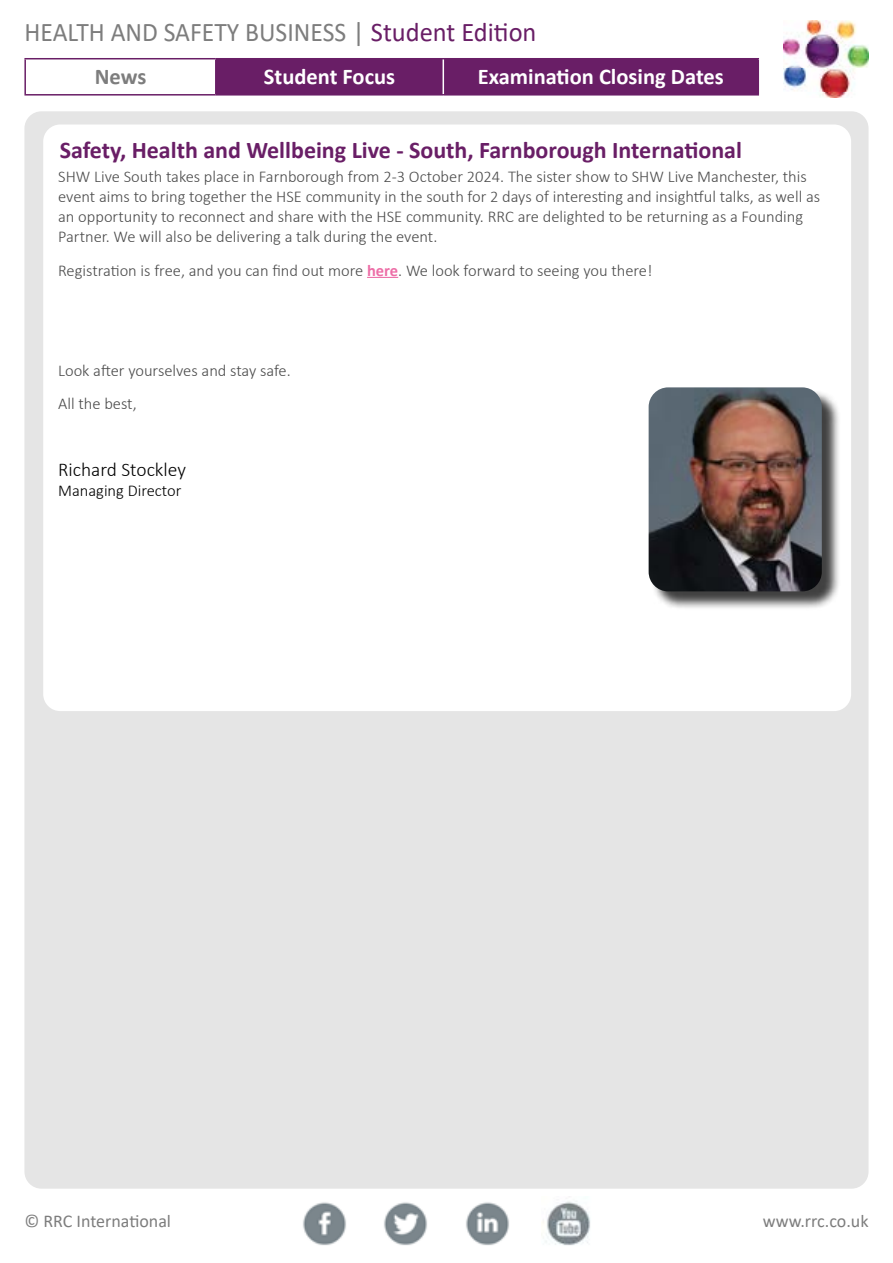
<style>
.page{position:relative;width:893px;height:1263px;background:#fff}
.page>*{position:absolute;margin:0;border:0;box-sizing:border-box;transform-origin:0 0}
.t1{font:27px "Calibri";color:#7d7d7d;scale:.95 1}
.t2{font:700 24px "Calibri";color:#691e66}
.t3{font:700 22.5px "Calibri";color:#fff}
.t4{font:700 22.5px "Calibri";color:#7d7d7d}
.t5{font:300 19.5px "Calibri";color:#000}
.t6{font:18px "Calibri";color:#7d7d7d}
.t7{font:300 16.5px/20.1px "Calibri";color:#4b4b4b}
.t8{font:300 16.5px "Calibri";color:#000}
.s1{color:#691e66}
.s2{font-weight:700;color:#ed6ea7}
</style>
<div class="page">
<img style="left:784px;top:20px;width:84px;height:77px">
<div style="left:24px;top:111px;width:844px;height:1078px;background:#e5e5e5;border-radius:17px"></div>
<div style="left:216px;top:59px;width:227px;height:36px;background:#691e66"></div>
<div style="left:443px;top:59px;width:315px;height:36px;background:#691e66"></div>
<hr style="left:24px;top:58px;width:192px;height:1px;background:#691e66">
<hr style="left:24px;top:59px;width:2px;height:35px;background:#691e66">
<hr style="left:216px;top:58px;width:227px;height:1px;background:#691e66">
<hr style="left:443px;top:58px;width:316px;height:1px;background:#691e66">
<hr style="left:757px;top:59px;width:2px;height:35px;background:#691e66">
<hr style="left:24px;top:94px;width:192px;height:2px;background:#691e66">
<hr style="left:216px;top:94px;width:227px;height:2px;background:#691e66">
<hr style="left:443px;top:94px;width:316px;height:2px;background:#691e66">
<hr style="left:443px;top:59px;width:1px;height:35px;background:#fff">
<hr style="left:215px;top:59px;width:2px;height:35px;background:#691e66">
<img style="left:303px;top:1202px;width:43px;height:43px">
<img style="left:384px;top:1202px;width:43px;height:43px">
<img style="left:466px;top:1202px;width:43px;height:44px">
<img style="left:542px;top:1196px;width:48px;height:50px">
<div style="left:43px;top:125px;width:808px;height:586px;background:#fff;border-radius:17px"></div>
<hr style="left:367px;top:277px;width:31px;height:1px;background:#ed6ea7">
<div style="left:651px;top:390px;width:189px;height:220px;background:#000;opacity:.75"></div>
<img style="left:649px;top:387px;width:173px;height:204px">
<h1 class="t1" style="left:24px;top:13px;width:540px">HEALTH AND SAFETY BUSINESS | <span class="s1">Student Edition</span></h1>
<h3 class="t4" style="left:95px;top:61px;width:53px">News</h3>
<h3 class="t3" style="left:264px;top:61px;width:133px">Student Focus</h3>
<h3 class="t3" style="left:478px;top:61px;width:248px">Examination Closing Dates</h3>
<h2 class="t2" style="left:60px;top:133px;width:684px">Safety, Health and Wellbeing Live - South, Farnborough International</h2>
<p class="t7" style="left:58px;top:166px;width:763px">SHW Live South takes place in Farnborough from 2-3 October 2024. The sister show to SHW Live Manchester, this event aims to bring together the HSE community in the south for 2 days of interesting and insightful talks, as well as an opportunity to reconnect and share with the HSE community. RRC are delighted to be returning as a Founding Partner. We will also be delivering a talk during the event.</p>
<p class="t7" style="left:58px;top:260px;width:596px">Registration is free, and you can find out more <span class="s2">here</span>. We look forward to seeing you there!</p>
<p class="t7" style="left:58px;top:353px;width:234px;line-height:33.3px">Look after yourselves and stay safe.<br>All the best,</p>
<p class="t5" style="left:58px;top:457px;width:129px">Richard Stockley</p>
<p class="t8" style="left:58px;top:480px;width:125px">Managing Director</p>
<p class="t6" style="left:24px;top:1209px;width:148px">© RRC International</p>
<p class="t6" style="left:763px;top:1209px;width:107px">www.rrc.co.uk</p>
</div>
